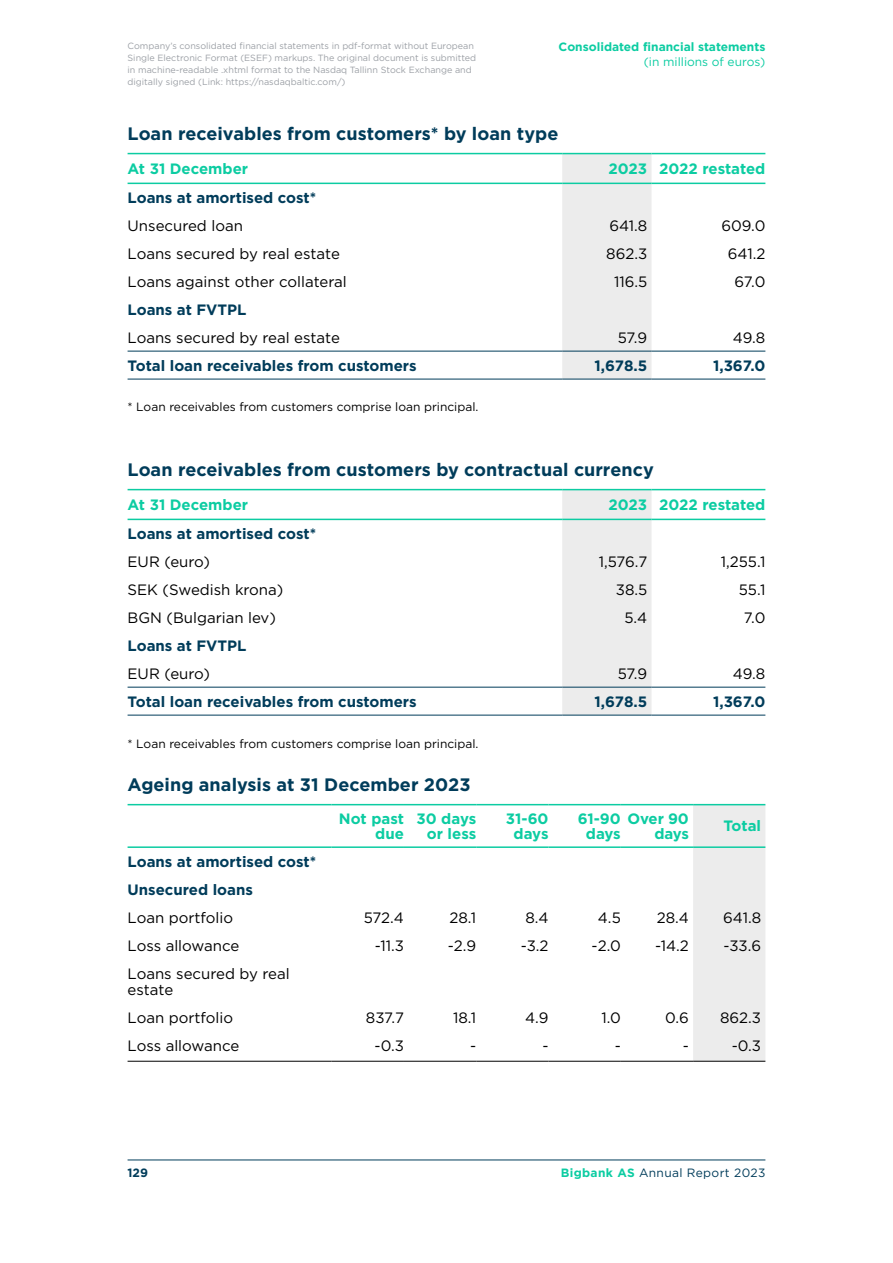
<style>
.page{position:relative;width:893px;height:1263px;background:#fff}
.page>*{position:absolute;margin:0;border:0;box-sizing:border-box;transform-origin:0 0}
.t1{font:700 18px "Gotham Pro";color:#003c5a}
.t2{font:15px/16.5px "Gotham Pro";color:#000}
.t3{font:700 15px/27.9px "Gotham Pro";color:#003c5a}
.t4{font:700 15px/15px "Gotham Pro";color:#0ccca2;text-align:right}
.t5{font:12px "Gotham Pro";color:#000}
.t6{font:700 12px "Gotham Pro";color:#0ccca2}
.t7{font:12px "Gotham Pro";letter-spacing:.03em;color:#003c5a}
.t8{font:12px "Gotham Pro";color:#0ccca2}
.t9{font:700 12px "Gotham Pro";color:#003c5a}
.t10{font:9px/12px "Gotham Pro";color:#9ca0a6}
.s1{font-weight:700;color:#0ccca2}
</style>
<div class="page">
<hr style="left:128px;top:1159px;width:637px;height:1px;background:#003c5a">
<div style="left:562px;top:154px;width:89px;height:225px;background:#ececec"></div>
<hr style="left:128px;top:153px;width:434px;height:1px;background:#0ccca2">
<hr style="left:562px;top:153px;width:90px;height:1px;background:#0ccca2">
<hr style="left:651px;top:153px;width:114px;height:1px;background:#0ccca2">
<hr style="left:128px;top:183px;width:434px;height:1px;background:#0ccca2">
<hr style="left:562px;top:183px;width:90px;height:1px;background:#0ccca2">
<hr style="left:651px;top:183px;width:114px;height:1px;background:#0ccca2">
<hr style="left:128px;top:351px;width:434px;height:1px;background:#003c5a">
<hr style="left:562px;top:351px;width:90px;height:1px;background:#003c5a">
<hr style="left:651px;top:351px;width:114px;height:1px;background:#003c5a">
<hr style="left:128px;top:379px;width:434px;height:1px;background:#003c5a">
<hr style="left:562px;top:379px;width:90px;height:1px;background:#003c5a">
<hr style="left:651px;top:379px;width:114px;height:1px;background:#003c5a">
<div style="left:562px;top:490px;width:89px;height:225px;background:#ececec"></div>
<hr style="left:128px;top:489px;width:434px;height:1px;background:#0ccca2">
<hr style="left:562px;top:489px;width:90px;height:1px;background:#0ccca2">
<hr style="left:651px;top:489px;width:114px;height:1px;background:#0ccca2">
<hr style="left:128px;top:519px;width:434px;height:1px;background:#0ccca2">
<hr style="left:562px;top:519px;width:90px;height:1px;background:#0ccca2">
<hr style="left:651px;top:519px;width:114px;height:1px;background:#0ccca2">
<hr style="left:128px;top:687px;width:434px;height:1px;background:#003c5a">
<hr style="left:562px;top:687px;width:90px;height:1px;background:#003c5a">
<hr style="left:651px;top:687px;width:114px;height:1px;background:#003c5a">
<hr style="left:128px;top:715px;width:434px;height:1px;background:#003c5a">
<hr style="left:562px;top:715px;width:90px;height:1px;background:#003c5a">
<hr style="left:651px;top:715px;width:114px;height:1px;background:#003c5a">
<div style="left:693px;top:805px;width:72px;height:256px;background:#ececec"></div>
<hr style="left:128px;top:804px;width:204px;height:1px;background:#0ccca2">
<hr style="left:332px;top:804px;width:72px;height:1px;background:#0ccca2">
<hr style="left:404px;top:804px;width:72px;height:1px;background:#0ccca2">
<hr style="left:476px;top:804px;width:73px;height:1px;background:#0ccca2">
<hr style="left:549px;top:804px;width:72px;height:1px;background:#0ccca2">
<hr style="left:621px;top:804px;width:72px;height:1px;background:#0ccca2">
<hr style="left:693px;top:804px;width:72px;height:1px;background:#0ccca2">
<hr style="left:693px;top:846px;width:72px;height:2px;background:#0ccca2">
<hr style="left:128px;top:846px;width:204px;height:2px;background:#0ccca2">
<hr style="left:332px;top:846px;width:72px;height:2px;background:#0ccca2">
<hr style="left:404px;top:846px;width:72px;height:2px;background:#0ccca2">
<hr style="left:476px;top:846px;width:73px;height:2px;background:#0ccca2">
<hr style="left:549px;top:846px;width:72px;height:2px;background:#0ccca2">
<hr style="left:621px;top:846px;width:72px;height:2px;background:#0ccca2">
<hr style="left:404px;top:1061px;width:72px;height:1px;background:#000">
<hr style="left:476px;top:1061px;width:73px;height:1px;background:#000">
<hr style="left:549px;top:1061px;width:72px;height:1px;background:#000">
<hr style="left:621px;top:1061px;width:72px;height:1px;background:#000">
<hr style="left:693px;top:1061px;width:72px;height:1px;background:#000">
<hr style="left:128px;top:1061px;width:204px;height:1px;background:#000">
<hr style="left:332px;top:1061px;width:72px;height:1px;background:#000">
<p class="t10" style="left:128px;top:40px;width:350px">Company’s consolidated financial statements in pdf-format without European Single Electronic Format (ESEF) markups. The original document is submitted in machine-readable .xhtml format to the Nasdaq Tallinn Stock Exchange and digitally signed (Link: https://nasdaqbaltic.com/)</p>
<p class="t6" style="left:559px;top:40px;width:208px">Consolidated financial statements</p>
<p class="t8" style="left:644px;top:55px;width:123px">(in millions of euros)</p>
<p class="t1" style="left:128px;top:123px;width:432px">Loan receivables from customers* by loan type</p>
<p class="t4" style="left:128px;top:161px;width:122px">At 31 December</p>
<p class="t4" style="left:608px;top:161px;width:158px">2023 2022 restated</p>
<p class="t3" style="left:128px;top:183px;width:190px">Loans at amortised cost*</p>
<p class="t2" style="left:128px;top:217px;width:117px">Unsecured loan</p>
<p class="t2" style="left:609px;top:217px;width:39px">641.8</p>
<p class="t2" style="left:721px;top:217px;width:46px">609.0</p>
<p class="t2" style="left:128px;top:245px;width:214px">Loans secured by real estate</p>
<p class="t2" style="left:606px;top:245px;width:43px">862.3</p>
<p class="t2" style="left:728px;top:245px;width:39px">641.2</p>
<p class="t2" style="left:128px;top:273px;width:221px">Loans against other collateral</p>
<p class="t2" style="left:614px;top:273px;width:35px">116.5</p>
<p class="t2" style="left:734px;top:273px;width:32px">67.0</p>
<p class="t3" style="left:128px;top:295px;width:120px">Loans at FVTPL</p>
<p class="t2" style="left:128px;top:329px;width:214px">Loans secured by real estate</p>
<p class="t2" style="left:618px;top:329px;width:31px">57.9</p>
<p class="t2" style="left:733px;top:329px;width:34px">49.8</p>
<p class="t3" style="left:128px;top:351px;width:291px">Total loan receivables from customers</p>
<p class="t3" style="left:595px;top:351px;width:54px">1,678.5</p>
<p class="t3" style="left:713px;top:351px;width:54px">1,367.0</p>
<p class="t5" style="left:128px;top:401px;width:352px">* Loan receivables from customers comprise loan principal.</p>
<p class="t1" style="left:128px;top:459px;width:528px">Loan receivables from customers by contractual currency</p>
<p class="t4" style="left:128px;top:497px;width:122px">At 31 December</p>
<p class="t4" style="left:608px;top:497px;width:158px">2023 2022 restated</p>
<p class="t3" style="left:128px;top:519px;width:190px">Loans at amortised cost*</p>
<p class="t2" style="left:128px;top:553px;width:84px">EUR (euro)</p>
<p class="t2" style="left:599px;top:553px;width:50px">1,576.7</p>
<p class="t2" style="left:721px;top:553px;width:46px">1,255.1</p>
<p class="t2" style="left:128px;top:581px;width:157px">SEK (Swedish krona)</p>
<p class="t2" style="left:616px;top:581px;width:33px">38.5</p>
<p class="t2" style="left:739px;top:581px;width:28px">55.1</p>
<p class="t2" style="left:128px;top:609px;width:150px">BGN (Bulgarian lev)</p>
<p class="t2" style="left:624px;top:609px;width:24px">5.4</p>
<p class="t2" style="left:744px;top:609px;width:23px">7.0</p>
<p class="t3" style="left:128px;top:631px;width:120px">Loans at FVTPL</p>
<p class="t2" style="left:128px;top:665px;width:84px">EUR (euro)</p>
<p class="t2" style="left:618px;top:665px;width:31px">57.9</p>
<p class="t2" style="left:733px;top:665px;width:34px">49.8</p>
<p class="t3" style="left:128px;top:687px;width:291px">Total loan receivables from customers</p>
<p class="t3" style="left:595px;top:687px;width:54px">1,678.5</p>
<p class="t3" style="left:713px;top:687px;width:54px">1,367.0</p>
<p class="t5" style="left:128px;top:737px;width:352px">* Loan receivables from customers comprise loan principal.</p>
<p class="t1" style="left:128px;top:774px;width:344px">Ageing analysis at 31 December 2023</p>
<p class="t4" style="left:339px;top:811px;width:67px">Not past due</p>
<p class="t4" style="left:417px;top:811px;width:61px">30 days or less</p>
<p class="t4" style="left:506px;top:811px;width:44px;text-align:center">31-60 days</p>
<p class="t4" style="left:578px;top:811px;width:45px;text-align:center">61-90 days</p>
<p class="t4" style="left:628px;top:811px;width:63px">Over 90 days</p>
<p class="t4" style="left:723px;top:818px;width:39px">Total</p>
<p class="t3" style="left:128px;top:847px;width:190px">Loans at amortised cost*<br>Unsecured loans</p>
<p class="t2" style="left:128px;top:909px;width:107px">Loan portfolio</p>
<p class="t2" style="left:364px;top:909px;width:42px">572.4</p>
<p class="t2" style="left:449px;top:909px;width:28px">28.1</p>
<p class="t2" style="left:525px;top:909px;width:25px">8.4</p>
<p class="t2" style="left:598px;top:909px;width:24px">4.5</p>
<p class="t2" style="left:657px;top:909px;width:34px">28.4</p>
<p class="t2" style="left:723px;top:909px;width:39px">641.8</p>
<p class="t2" style="left:128px;top:937px;width:113px">Loss allowance</p>
<p class="t2" style="left:375px;top:937px;width:31px">-11.3</p>
<p class="t2" style="left:448px;top:937px;width:30px">-2.9</p>
<p class="t2" style="left:521px;top:937px;width:29px">-3.2</p>
<p class="t2" style="left:592px;top:937px;width:31px">-2.0</p>
<p class="t2" style="left:655px;top:937px;width:35px">-14.2</p>
<p class="t2" style="left:723px;top:937px;width:39px">-33.6</p>
<p class="t2" style="left:128px;top:965px;width:164px">Loans secured by real estate</p>
<p class="t2" style="left:128px;top:1009px;width:107px">Loan portfolio</p>
<p class="t2" style="left:366px;top:1009px;width:40px">837.7</p>
<p class="t2" style="left:453px;top:1009px;width:25px">18.1</p>
<p class="t2" style="left:525px;top:1009px;width:25px">4.9</p>
<p class="t2" style="left:601px;top:1009px;width:21px">1.0</p>
<p class="t2" style="left:665px;top:1009px;width:25px">0.6</p>
<p class="t2" style="left:720px;top:1009px;width:43px">862.3</p>
<p class="t2" style="left:128px;top:1038px;width:113px">Loss allowance</p>
<p class="t2" style="left:375px;top:1038px;width:31px">-0.3</p>
<p class="t2" style="left:470px;top:1038px;width:8px">-</p>
<p class="t2" style="left:542px;top:1038px;width:8px">-</p>
<p class="t2" style="left:615px;top:1038px;width:8px">-</p>
<p class="t2" style="left:683px;top:1038px;width:8px">-</p>
<p class="t2" style="left:732px;top:1038px;width:31px">-0.3</p>
<p class="t9" style="left:128px;top:1166px;width:22px">129</p>
<p class="t7" style="left:561px;top:1166px;width:206px"><span class="s1">Bigbank AS</span> Annual Report 2023</p>
</div>
